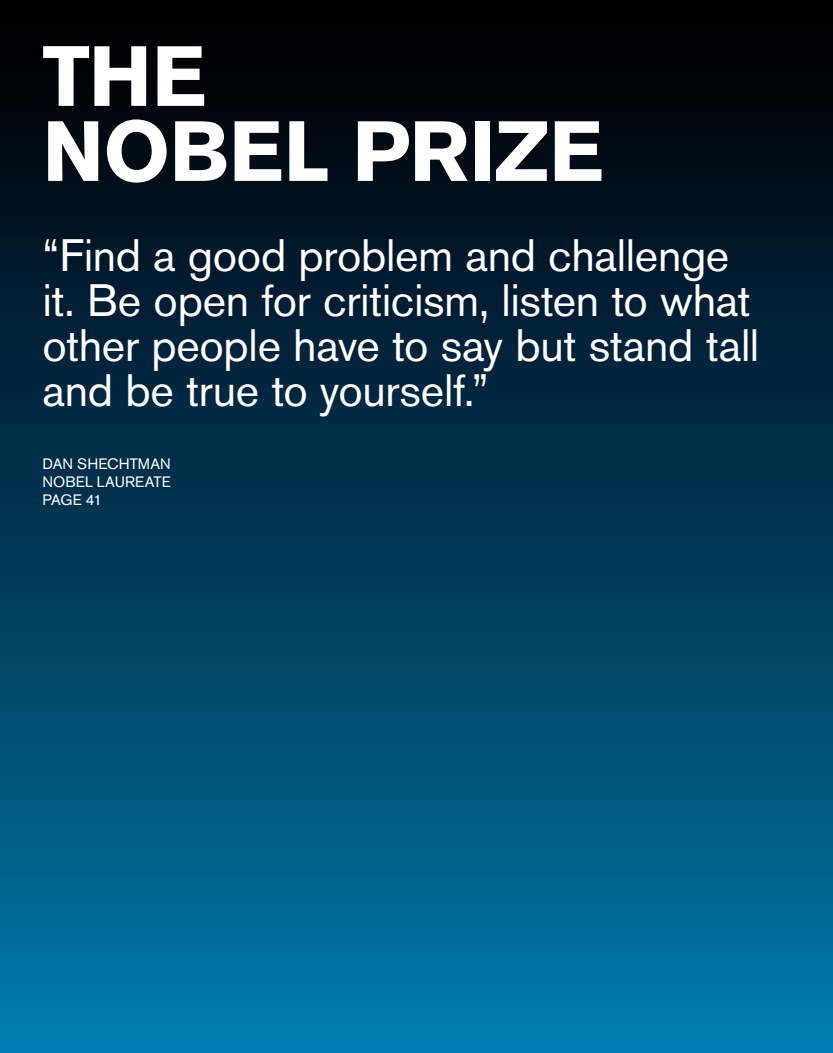
<style>
.page{position:relative;width:833px;height:1053px;background:#fff}
.page>*{position:absolute;margin:0;border:0;box-sizing:border-box;transform-origin:0 0}
.t1{font:700 84.38px/75px "Akzidenz Grotesk BE";color:#fff}
.t2{font:45px/45px "Akzidenz Grotesk BE";letter-spacing:-.005em;color:#fff}
.t3{font:15px/18px "Akzidenz Grotesk BE";letter-spacing:.015em;color:#fff;text-align:justify}
</style>
<div class="page">
<div style="left:0;top:0;width:833px;height:1052px;background:linear-gradient(to bottom,#000,#0079ad)"></div>
<h1 class="t1" style="left:43px;top:40px;width:554px">THE<br>NOBEL PRIZE</h1>
<p class="t2" style="left:43px;top:233px;width:718px">“Find a good problem and challenge it. Be open for criticism, listen to what other people have to say but stand tall and be true to yourself.”</p>
<p class="t3" style="left:43px;top:455px;width:87px">Dan Sh echtm</p>
<p class="t3" style="left:43px;top:455px;width:130px;text-indent:108px">an nob el laureate page 41</p>
</div>
